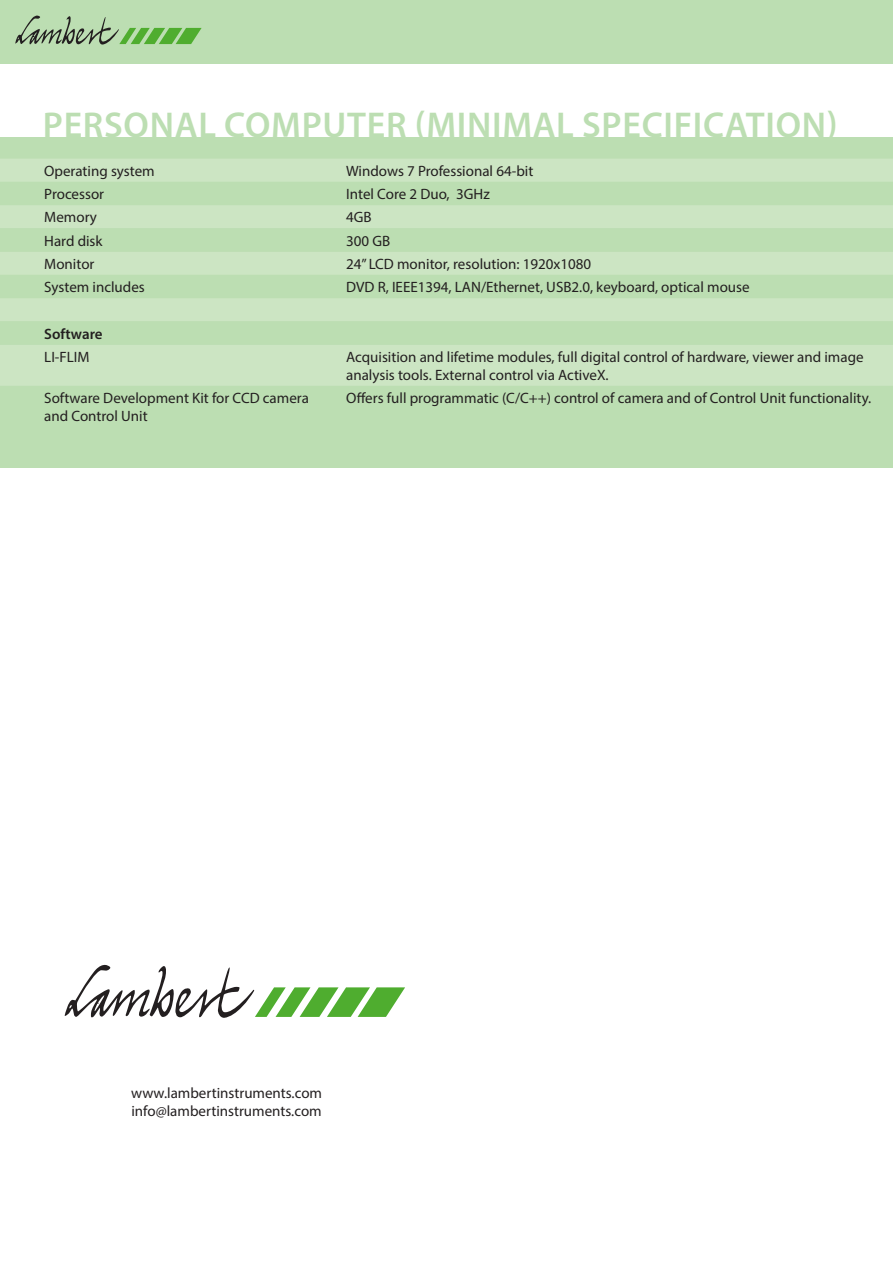
<style>
.page{position:relative;width:893px;height:1263px;background:#fff}
.page>*{position:absolute;margin:0;border:0;box-sizing:border-box;transform-origin:0 0}
.t1{font:600 36px "Myriad Pro";letter-spacing:.02em;color:#bcdeb2}
.Tabeltekst_links{font:15px/18px "Myriad Pro";color:#231f20}
.Adresgegevens{font:15px "Myriad Pro";color:#231f20}
.Tabeltekst_links-2{font:600 15px "Myriad Pro";color:#231f20}
</style>
<div class="page">
<div style="left:0;top:0;width:893px;height:64px;background:#bcdeb2"></div>
<svg style="left:15px;top:16px;width:187px;height:29px"></svg>
<div style="left:0;top:137px;width:893px;height:331px;background:#bcdeb2"></div>
<div style="left:0;top:159px;width:893px;height:23px;background:#cce5c3"></div>
<svg style="left:0;top:205px;width:893px;height:181px;fill:#cce5c3"></svg>
<svg style="left:64px;top:965px;width:341px;height:53px"></svg>
<p class="t1" style="left:43px;top:102px;width:796px">PERSONAL COMPUTER (MINIMAL SPECIFICATION)</p>
<p class="Tabeltekst_links" style="left:44px;top:162px;width:112px">Operating system</p>
<p class="Tabeltekst_links" style="left:346px;top:162px;width:189px">Windows 7 Professional 64-bit</p>
<p class="Tabeltekst_links" style="left:44px;top:185px;width:61px">Processor</p>
<p class="Tabeltekst_links" style="left:346px;top:185px;width:145px">Intel Core 2 Duo, 3GHz</p>
<p class="Tabeltekst_links" style="left:44px;top:208px;width:54px">Memory</p>
<p class="Tabeltekst_links" style="left:346px;top:208px;width:27px">4GB</p>
<p class="Tabeltekst_links" style="left:44px;top:231px;width:60px">Hard disk</p>
<p class="Tabeltekst_links" style="left:346px;top:231px;width:46px">300 GB</p>
<p class="Tabeltekst_links" style="left:44px;top:255px;width:52px">Monitor</p>
<p class="Tabeltekst_links" style="left:346px;top:255px;width:247px">24” LCD monitor, resolution: 1920x1080</p>
<p class="Tabeltekst_links" style="left:44px;top:278px;width:102px">System includes</p>
<p class="Tabeltekst_links" style="left:346px;top:278px;width:405px">DVD R, IEEE1394, LAN/Ethernet, USB2.0, keyboard, optical mouse</p>
<p class="Tabeltekst_links-2" style="left:44px;top:324px;width:60px">Software</p>
<p class="Tabeltekst_links" style="left:44px;top:348px;width:47px">LI-FLIM</p>
<p class="Tabeltekst_links" style="left:346px;top:348px;width:519px">Acquisition and lifetime modules, full digital control of hardware, viewer and image analysis tools. External control via ActiveX.</p>
<p class="Tabeltekst_links" style="left:44px;top:389px;width:266px">Software Development Kit for CCD camera and Control Unit</p>
<p class="Tabeltekst_links" style="left:346px;top:389px;width:527px">Offers full programmatic (C/C++) control of camera and of Control Unit functionality.</p>
<p class="Adresgegevens" style="left:131px;top:1084px;width:192px">www.lambertinstruments.com</p>
<p class="Adresgegevens" style="left:131px;top:1102px;width:192px">info@lambertinstruments.com</p>
</div>
